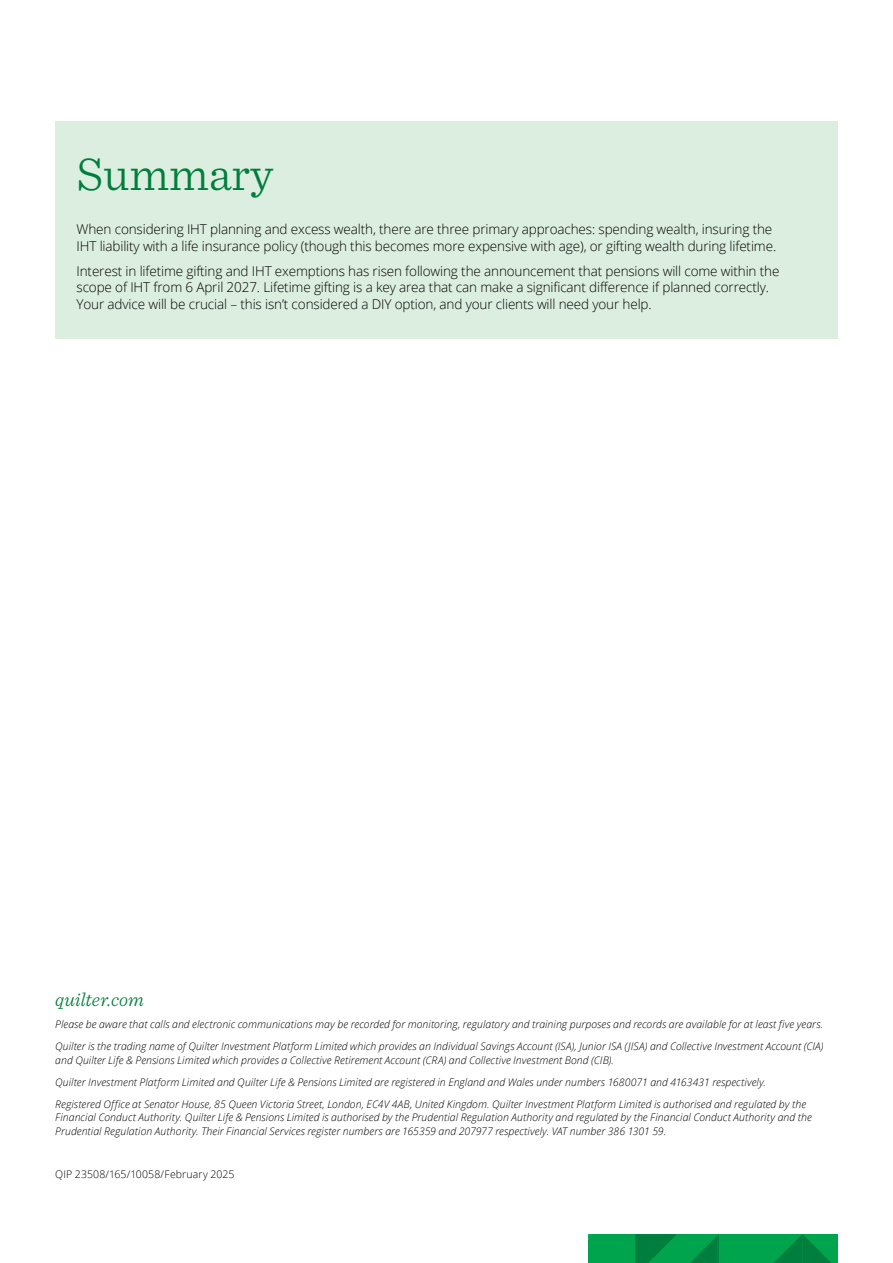
<style>
.page{position:relative;width:893px;height:1263px;background:#fff}
.page>*{position:absolute;margin:0;border:0;box-sizing:border-box;transform-origin:0 0}
.t1{font:300 48px "Sentinel";color:#007e3e}
.t2{font:italic 300 19.5px "Sentinel";color:#007e3e}
.t3{font:300 13.5px/16.5px "Open Sans";letter-spacing:-.01em;color:#000}
.t4{font:italic 300 10.5px/22px "Open Sans";letter-spacing:.005em;color:#000}
.t5{font:300 10.5px "Open Sans";letter-spacing:.01em;color:#000}
</style>
<div class="page">
<svg style="left:589px;top:1234px;width:249px;height:29px;background:#009948"></svg>
<div style="left:55px;top:121px;width:783px;height:218px;background:#dceedf"></div>
<h1 class="t1" style="left:77px;top:138px;width:198px">Summary</h1>
<p class="t3" style="left:77px;top:221px;width:701px">When considering IHT planning and excess wealth, there are three primary approaches: spending wealth, insuring the<br>IHT liability with a life insurance policy (though this becomes more expensive with age), or gifting wealth during lifetime.</p>
<p class="t3" style="left:77px;top:262px;width:704px">Interest in lifetime gifting and IHT exemptions has risen following the announcement that pensions will come within the scope of IHT from 6 April 2027. Lifetime gifting is a key area that can make a significant difference if planned correctly.<br>Your advice will be crucial – this isn’t considered a DIY option, and your clients will need your help.</p>
<h2 class="t2" style="left:55px;top:985px;width:90px">quilter.com</h2>
<p class="t4" style="left:55px;top:1013px;width:770px">Please be aware that calls and electronic communications may be recorded for monitoring, regulatory and training purposes and records are available for at least five years.<br>Quilter is the trading name of Quilter Investment Platform Limited which provides an Individual Savings Account (ISA), Junior ISA (JISA) and Collective Investment Account (CIA)</p>
<p class="t4" style="left:55px;top:1048px;width:752px">and Quilter Life &amp; Pensions Limited which provides a Collective Retirement Account (CRA) and Collective Investment Bond (CIB).<br>Quilter Investment Platform Limited and Quilter Life &amp; Pensions Limited are registered in England and Wales under numbers 1680071 and 4163431 respectively.<br>Registered Office at Senator House, 85 Queen Victoria Street, London, EC4V 4AB, United Kingdom. Quilter Investment Platform Limited is authorised and regulated by the</p>
<p class="t4" style="left:55px;top:1110px;width:758px;line-height:13.5px">Financial Conduct Authority. Quilter Life &amp; Pensions Limited is authorised by the Prudential Regulation Authority and regulated by the Financial Conduct Authority and the<br>Prudential Regulation Authority. Their Financial Services register numbers are 165359 and 207977 respectively. VAT number 386 1301 59.</p>
<p class="t5" style="left:55px;top:1167px;width:181px">QIP 23508/165/10058/February 2025</p>
</div>
